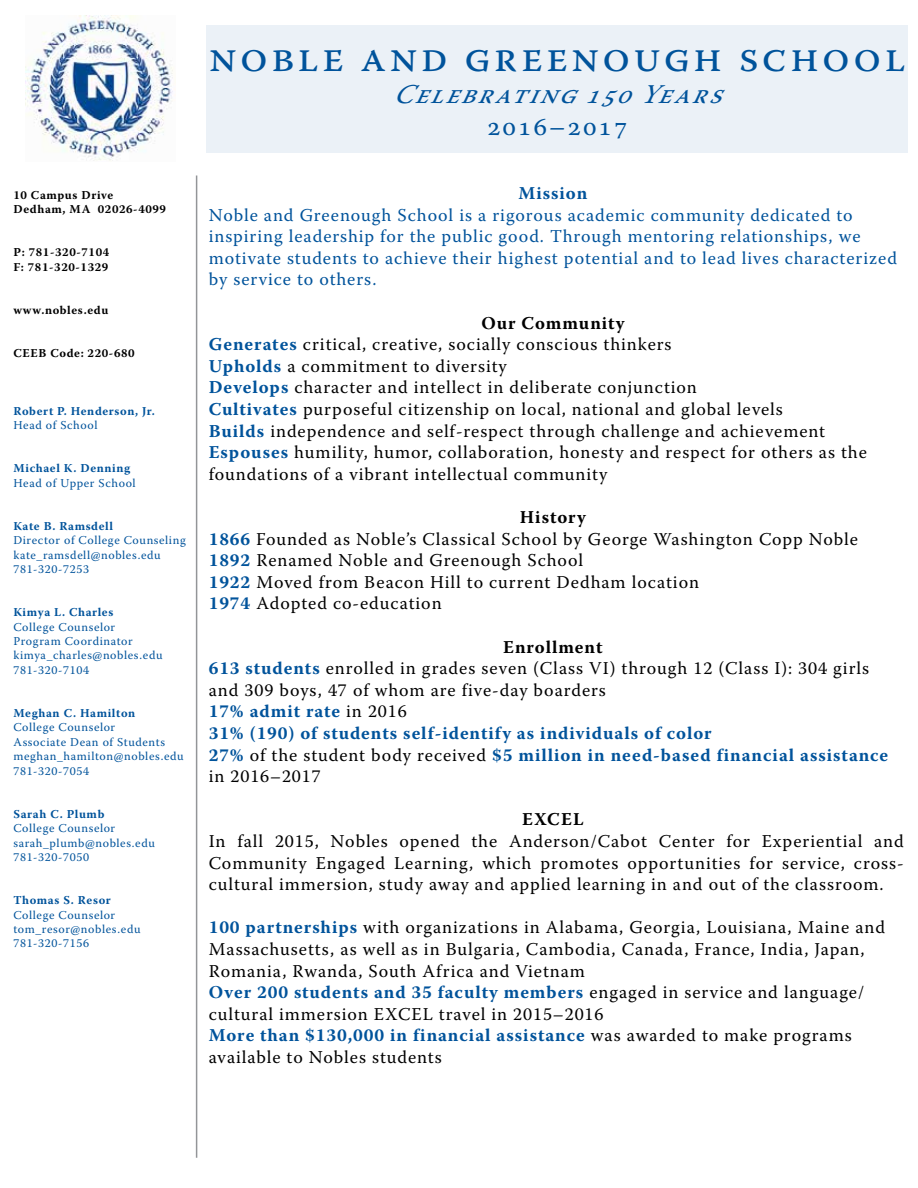
<style>
.page{position:relative;width:918px;height:1188px;background:#fff}
.page>*{position:absolute;margin:0;border:0;box-sizing:border-box;transform-origin:0 0}
.t1{font:43.5px "Warnock Pro";letter-spacing:.075em;color:#00539b}
.t2{font:italic 27px "Warnock Pro";color:#00539b}
.t3{font:27px "Warnock Pro";letter-spacing:.075em;color:#00539b}
.t4{font:18px/21.6px "Warnock Pro";letter-spacing:.05em;color:#000}
.t5{font:18px/21.6px "Warnock Pro";letter-spacing:.05em;color:#00539b}
.t6{font:700 18px "Warnock Pro";letter-spacing:.05em;color:#00539b}
.t7{font:700 18px "Warnock Pro";letter-spacing:.06em;color:#000}
.t8{font:12px/14.4px "Warnock Pro";letter-spacing:.05em;color:#00539b}
.t9{font:700 12px "Warnock Pro";letter-spacing:.05em;color:#00539b}
.t10{font:700 12px/14.4px "Warnock Pro";letter-spacing:.05em;color:#000}
.s1{font-weight:700}
.s2{font-weight:700;color:#00539b}
</style>
<div class="page">
<div style="left:206px;top:25px;width:702px;height:127px;background:#ebf1f7"></div>
<hr style="left:196px;top:176px;width:1px;height:982px;background:#939598">
<img style="left:26px;top:16px;width:147px;height:145px">
<p class="t10" style="left:13px;top:187px;width:154px">10 Campus Drive<br>Dedham, MA 02026-4099</p>
<p class="t10" style="left:13px;top:245px;width:97px">P: 781-320-7104<br>F: 781-320-1329</p>
<p class="t10" style="left:13px;top:302px;width:96px">www.nobles.edu</p>
<p class="t10" style="left:13px;top:346px;width:123px">CEEB Code: 220-680</p>
<p class="t9" style="left:13px;top:403px;width:143px">Robert P. Henderson, Jr.</p>
<p class="t8" style="left:13px;top:418px;width:86px">Head of School</p>
<p class="t9" style="left:13px;top:461px;width:118px">Michael K. Denning</p>
<p class="t8" style="left:13px;top:475px;width:124px">Head of Upper School</p>
<p class="t9" style="left:13px;top:519px;width:101px">Kate B. Ramsdell</p>
<p class="t8" style="left:13px;top:533px;width:174px">Director of College Counseling kate_ramsdell@nobles.edu<br>781-320-7253</p>
<p class="t9" style="left:13px;top:605px;width:102px">Kimya L. Charles</p>
<p class="t8" style="left:13px;top:619px;width:151px">College Counselor<br>Program Coordinator kimya_charles@nobles.edu<br>781-320-7104</p>
<p class="t9" style="left:13px;top:706px;width:123px">Meghan C. Hamilton</p>
<p class="t8" style="left:13px;top:720px;width:172px">College Counselor<br>Associate Dean of Students meghan_hamilton@nobles.edu<br>781-320-7054</p>
<p class="t9" style="left:13px;top:807px;width:92px">Sarah C. Plumb</p>
<p class="t8" style="left:13px;top:821px;width:143px">College Counselor sarah_plumb@nobles.edu<br>781-320-7050</p>
<p class="t9" style="left:13px;top:893px;width:99px">Thomas S. Resor</p>
<p class="t8" style="left:13px;top:907px;width:129px">College Counselor tom_resor@nobles.edu<br>781-320-7156</p>
<h1 class="t1" style="left:209px;top:30px;width:698px">noble and greenough school</h1>
<h2 class="t2" style="left:394px;top:78px;width:347px">Celebrating150Years</h2>
<h2 class="t3" style="left:487px;top:110px;width:142px">2016–2017</h2>
<p class="t6" style="left:518px;top:182px;width:71px">Mission</p>
<p class="t5" style="left:209px;top:204px;width:690px">Noble and Greenough School is a rigorous academic community dedicated to inspiring leadership for the public good. Through mentoring relationships, we motivate students to achieve their highest potential and to lead lives characterized by service to others.</p>
<p class="t4" style="left:209px;top:312px;width:660px;text-indent:273px"><span class="s1">Our Community<br></span><span class="s2">Generates</span> critical, creative, socially conscious thinkers<br><span class="s2">Upholds</span> a commitment to diversity<br><span class="s2">Develops</span> character and intellect in deliberate conjunction<br><span class="s2">Cultivates</span> purposeful citizenship on local, national and global levels<br><span class="s2">Builds</span> independence and self-respect through challenge and achievement <span class="s2">Espouses</span> humility, humor, collaboration, honesty and respect for others as the foundations of a vibrant intellectual community</p>
<p class="t4" style="left:209px;top:506px;width:651px;text-indent:311px"><span class="s1">History<br></span><span class="s2">1866</span> Founded as Noble’s Classical School by George Washington Copp Noble <span class="s2">1892</span> Renamed Noble and Greenough School<br><span class="s2">1922</span> Moved from Beacon Hill to current Dedham location<br><span class="s2">1974</span> Adopted co-education</p>
<p class="t4" style="left:209px;top:636px;width:681px;text-indent:295px"><span class="s1">Enrollment<br></span><span class="s2">613 students</span> enrolled in grades seven (Class VI) through 12 (Class I): 304 girls and 309 boys, 47 of whom are five-day boarders<br><span class="s2">17% admit rate</span> in 2016<br><span class="s2">31% (190) of students self-identify as individuals of color<br>27%</span> of the student body received <span class="s2">$5 million in need-based financial assistance </span>in 2016–2017</p>
<p class="t7" style="left:522px;top:809px;width:63px">EXCEL</p>
<p class="t4" style="left:209px;top:830px;width:697px;text-align:justify">In fall 2015, Nobles opened the Anderson/Cabot Center for Experiential and Community Engaged Learning, which promotes opportunities for service, cross&shy;cultural immersion, study away and applied learning in and out of the classroom.</p>
<p class="t4" style="left:209px;top:916px;width:678px"><span class="s2">100 partnerships</span> with organizations in Alabama, Georgia, Louisiana, Maine and Massachusetts, as well as in Bulgaria, Cambodia, Canada, France, India, Japan, Romania, Rwanda, South Africa and Vietnam<br><span class="s2">Over 200 students and 35 faculty members</span> engaged in service and language/ cultural immersion EXCEL travel in 2015–2016<br><span class="s2">More than $130,000 in financial assistance</span> was awarded to make programs available to Nobles students</p>
</div>
